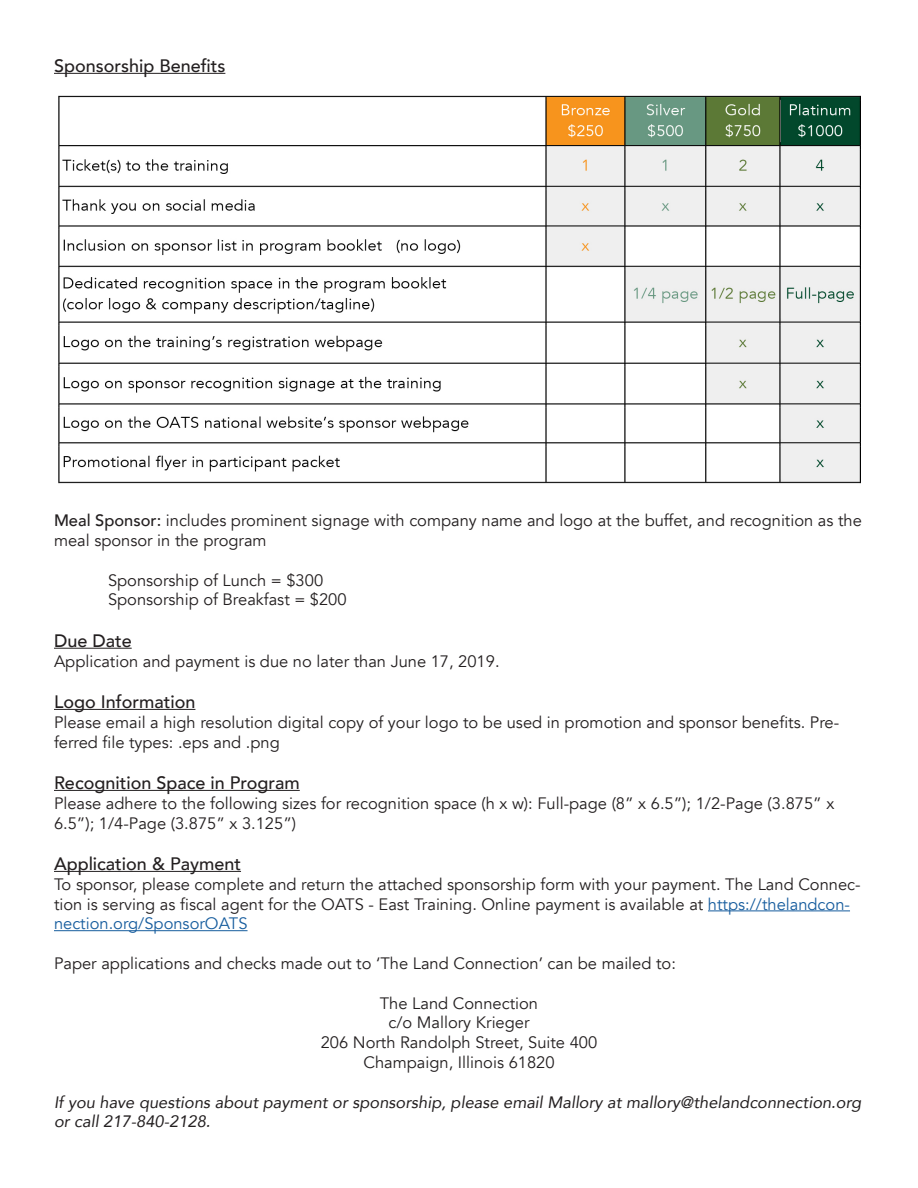
<style>
.page{position:relative;width:918px;height:1188px;background:#fff}
.page>*{position:absolute;margin:0;border:0;box-sizing:border-box;transform-origin:0 0}
.t1{font:500 18px "Avenir";color:#231f20}
.t2{font:16.5px/19.8px "Avenir";color:#231f20}
.t3{font:italic 16.5px/19.8px "Avenir";color:#231f20}
.s1{font-weight:500}
.s2{color:#175d9e}
</style>
<div class="page">
<hr style="left:54px;top:648px;width:78px;height:1px;background:#231f20">
<hr style="left:54px;top:709px;width:141px;height:1px;background:#231f20">
<hr style="left:54px;top:790px;width:246px;height:1px;background:#231f20">
<hr style="left:54px;top:871px;width:187px;height:1px;background:#231f20">
<hr style="left:708px;top:910px;width:142px;height:1px;background:#175d9e">
<hr style="left:54px;top:930px;width:194px;height:1px;background:#175d9e">
<hr style="left:54px;top:73px;width:171px;height:1px;background:#231f20">
<img style="left:58px;top:95px;width:803px;height:389px">
<p class="t1" style="left:54px;top:50px;width:173px">Sponsorship Benefits</p>
<p class="t2" style="left:54px;top:511px;width:809px"><span class="s1">Meal Sponsor:</span> includes prominent signage with company name and logo at the buffet, and recognition as the meal sponsor in the program</p>
<p class="t2" style="left:108px;top:570px;width:217px">Sponsorship of Lunch = $300</p>
<p class="t2" style="left:108px;top:590px;width:240px">Sponsorship of Breakfast = $200</p>
<p class="t1" style="left:54px;top:625px;width:79px">Due Date</p>
<p class="t2" style="left:54px;top:651px;width:447px">Application and payment is due no later than June 17, 2019.</p>
<p class="t1" style="left:54px;top:686px;width:143px">Logo Information</p>
<p class="t2" style="left:54px;top:713px;width:787px">Please email a high resolution digital copy of your logo to be used in promotion and sponsor benefits. Pre&shy;ferred file types: .eps and .png</p>
<p class="t1" style="left:54px;top:767px;width:247px">Recognition Space in Program</p>
<p class="t2" style="left:54px;top:794px;width:782px">Please adhere to the following sizes for recognition space (h x w): Full-page (8” x 6.5”); 1/2-Page (3.875” x<br>6.5”); 1/4-Page (3.875” x 3.125”)</p>
<p class="t1" style="left:54px;top:848px;width:189px">Application &amp; Payment</p>
<p class="t2" style="left:54px;top:875px;width:808px">To sponsor, please complete and return the attached sponsorship form with your payment. The Land Connec&shy;tion is serving as fiscal agent for the OATS - East Training. Online payment is available at <span class="s2">https://thelandcon&shy;nection.org/SponsorOATS</span></p>
<p class="t2" style="left:54px;top:954px;width:623px">Paper applications and checks made out to ‘The Land Connection’ can be mailed to:</p>
<p class="t2" style="left:380px;top:993px;width:160px">The Land Connection</p>
<p class="t2" style="left:388px;top:1013px;width:143px">c/o Mallory Krieger</p>
<p class="t2" style="left:321px;top:1033px;width:278px">206 North Randolph Street, Suite 400</p>
<p class="t2" style="left:363px;top:1053px;width:193px">Champaign, Illinois 61820</p>
<p class="t3" style="left:54px;top:1092px;width:809px">If you have questions about payment or sponsorship, please email Mallory at mallory@thelandconnection.org or call 217-840-2128.</p>
</div>
